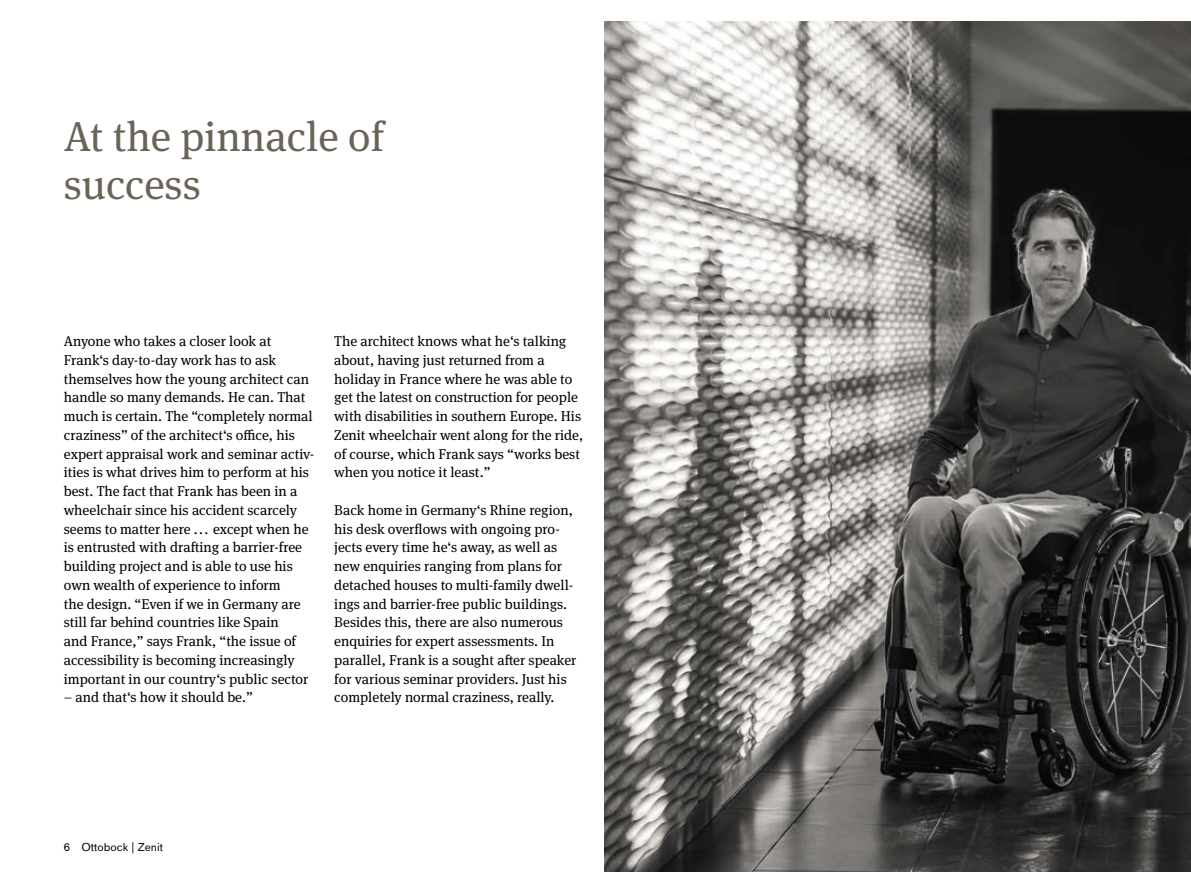
<style>
.page{position:relative;width:1191px;height:893px;background:#fff}
.page>*{position:absolute;margin:0;border:0;box-sizing:border-box;transform-origin:0 0}
.t1{font:42px/48.8px "OBO Serif";color:#6a6358}
.t2{font:14.25px/18.8px "OBO Serif";color:#000}
.t3{font:11.25px "OBO Sans";letter-spacing:.005em;color:#000}
</style>
<div class="page">
<img style="left:605px;top:21px;width:586px;height:851px">
<h1 class="t1" style="left:64px;top:112px;width:322px">At the pinnacle of success</h1>
<p class="t2" style="left:64px;top:332px;width:252px">Anyone who takes a closer look at Frank‘s day-to-day work has to ask themselves how the young architect can handle so many demands. He can. That much is certain. The “completely normal craziness” of the architect‘s office, his expert appraisal work and seminar activ&shy;ities is what drives him to perform at his best. The fact that Frank has been in a wheelchair since his accident scarcely seems to matter here ... except when he is entrusted with drafting a barrier-free building project and is able to use his own wealth of experience to inform<br>the design. “Even if we in Germany are still far behind countries like Spain<br>and France,” says Frank, “the issue of accessibility is becoming increasingly important in our country‘s public sector</p>
<p class="t2" style="left:64px;top:688px;width:190px">– and that‘s how it should be.”</p>
<p class="t2" style="left:334px;top:332px;width:251px">The architect knows what he‘s talking about, having just returned from a holiday in France where he was able to get the latest on construction for people with disabilities in southern Europe. His Zenit wheelchair went along for the ride, of course, which Frank says “works best when you notice it least.”</p>
<p class="t2" style="left:334px;top:501px;width:244px">Back home in Germany‘s Rhine region, his desk overflows with ongoing pro&shy;jects every time he‘s away, as well as new enquiries ranging from plans for detached houses to multi-family dwell&shy;ings and barrier-free public buildings.<br>Besides this, there are also numerous enquiries for expert assessments. In parallel, Frank is a sought after speaker for various seminar providers. Just his completely normal craziness, really.</p>
<p class="t3" style="left:64px;top:841px;width:101px">6 Ottobock | Zenit</p>
</div>
